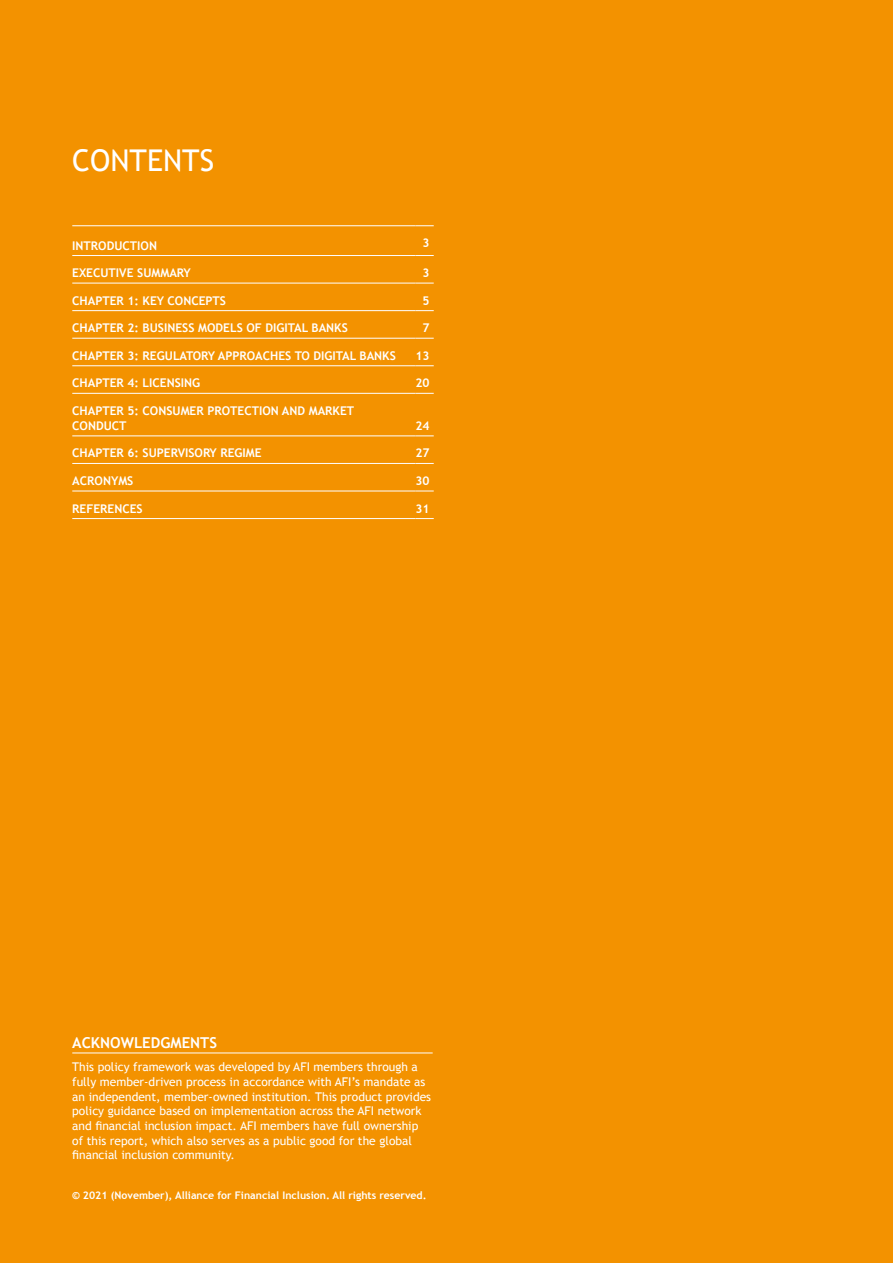
<style>
.page{position:relative;width:893px;height:1263px;background:#f39200}
.page>*{position:absolute;margin:0;border:0;box-sizing:border-box;transform-origin:0 0}
.t1{font:30px "Trebuchet MS";color:#fff}
.t2{font:700 15px "Trebuchet MS";color:#fff}
.t3{font:12px/14.7px "Trebuchet MS";color:#fff}
.t4{font:700 12px/15px "Trebuchet MS";color:#fff}
.t5{font:700 10.5px "Trebuchet MS";color:#fff}
</style>
<div class="page">
<hr style="left:72px;top:225px;width:343px;height:1px;background:#fff">
<hr style="left:72px;top:255px;width:343px;height:1px;background:#fff">
<svg style="left:415px;top:255px;width:19px;height:1px"></svg>
<hr style="left:72px;top:310px;width:343px;height:1px;background:#fff">
<svg style="left:415px;top:310px;width:19px;height:1px"></svg>
<hr style="left:72px;top:338px;width:343px;height:1px;background:#fff">
<svg style="left:415px;top:338px;width:19px;height:1px"></svg>
<hr style="left:72px;top:365px;width:343px;height:1px;background:#fff">
<svg style="left:415px;top:365px;width:19px;height:1px"></svg>
<hr style="left:72px;top:393px;width:343px;height:1px;background:#fff">
<svg style="left:415px;top:393px;width:19px;height:1px"></svg>
<hr style="left:72px;top:435px;width:343px;height:1px;background:#fff">
<svg style="left:415px;top:435px;width:19px;height:1px"></svg>
<hr style="left:72px;top:463px;width:343px;height:1px;background:#fff">
<svg style="left:415px;top:463px;width:19px;height:1px"></svg>
<hr style="left:72px;top:491px;width:343px;height:1px;background:#fff">
<svg style="left:415px;top:491px;width:19px;height:1px"></svg>
<hr style="left:72px;top:518px;width:343px;height:1px;background:#fff">
<svg style="left:415px;top:518px;width:19px;height:1px"></svg>
<svg style="left:415px;top:225px;width:19px;height:1px"></svg>
<hr style="left:72px;top:283px;width:343px;height:1px;background:#fff">
<svg style="left:415px;top:283px;width:19px;height:1px"></svg>
<hr style="left:72px;top:1052px;width:361px;height:1px;background:#fff">
<h1 class="t1" style="left:72px;top:143px;width:143px">CONTENTS</h1>
<p class="t4" style="left:72px;top:238px;width:86px">INTRODUCTION</p>
<p class="t4" style="left:422px;top:236px;width:9px">3</p>
<p class="t4" style="left:72px;top:265px;width:120px">EXECUTIVE SUMMARY</p>
<p class="t4" style="left:422px;top:265px;width:9px">3</p>
<p class="t4" style="left:72px;top:293px;width:155px">CHAPTER 1: KEY CONCEPTS</p>
<p class="t4" style="left:422px;top:293px;width:9px">5</p>
<p class="t4" style="left:72px;top:320px;width:277px">CHAPTER 2: BUSINESS MODELS OF DIGITAL BANKS</p>
<p class="t4" style="left:422px;top:320px;width:9px">7</p>
<p class="t4" style="left:72px;top:348px;width:325px">CHAPTER 3: REGULATORY APPROACHES TO DIGITAL BANKS</p>
<p class="t4" style="left:415px;top:348px;width:16px">13</p>
<p class="t4" style="left:72px;top:376px;width:130px">CHAPTER 4: LICENSING</p>
<p class="t4" style="left:415px;top:376px;width:16px">20</p>
<p class="t4" style="left:72px;top:403px;width:283px">CHAPTER 5: CONSUMER PROTECTION AND MARKET<br>CONDUCT</p>
<p class="t4" style="left:415px;top:418px;width:16px">24</p>
<p class="t4" style="left:72px;top:446px;width:191px">CHAPTER 6: SUPERVISORY REGIME</p>
<p class="t4" style="left:415px;top:446px;width:16px">27</p>
<p class="t4" style="left:72px;top:473px;width:63px">ACRONYMS</p>
<p class="t4" style="left:415px;top:473px;width:16px">30</p>
<p class="t4" style="left:72px;top:501px;width:72px">REFERENCES</p>
<p class="t4" style="left:415px;top:501px;width:16px">31</p>
<p class="t2" style="left:72px;top:1034px;width:146px">ACKNOWLEDGMENTS</p>
<p class="t3" style="left:72px;top:1060px;width:360px">This policy framework was developed by AFI members through a fully member-driven process in accordance with AFI’s mandate as an independent, member-owned institution. This product provides policy guidance based on implementation across the AFI network and financial inclusion impact. AFI members have full ownership of this report, which also serves as a public good for the global financial inclusion community.</p>
<p class="t5" style="left:72px;top:1189px;width:356px">© 2021 (November), Alliance for Financial Inclusion. All rights reserved.</p>
</div>
